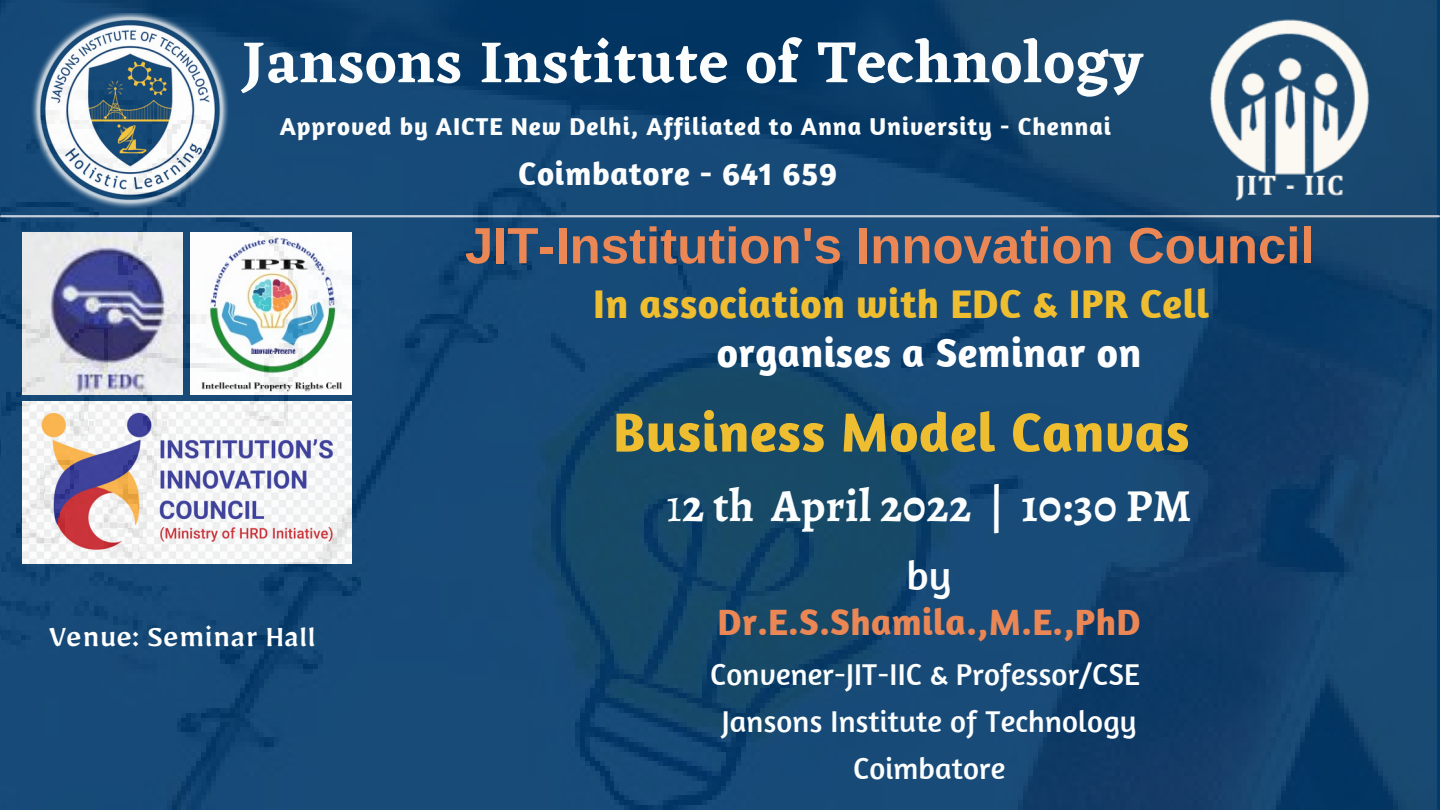
<style>
.page{position:relative;width:1440px;height:810px;background:#fff}
.page>*{position:absolute;margin:0;border:0;box-sizing:border-box;transform-origin:0 0}
.t1{font:600 60px "Eczar";letter-spacing:.015em;color:#fcfdfd}
.t2{font:700 56px "Amaranth";letter-spacing:.01em;color:#efbe30}
.t3{font:700 51px "Arimo";color:#eb8655}
.t4{font:700 46px "Alegreya";letter-spacing:.01em;color:#fcfdfd}
.t5{font:41.8px "Amaranth";color:#fcfdfd}
.t6{font:700 41px "Amaranth";letter-spacing:.01em;color:#efbe30}
.t7{font:700 41px "Amaranth";letter-spacing:.01em;color:#fff}
.t8{font:700 37.5px "Amaranth";letter-spacing:.01em;color:#eb8655}
.t9{font:500 34px "Mirza";color:#fff}
.t10{font:700 33px "Amaranth";letter-spacing:.02em;color:#fcfdfd}
.t11{font:30.8px "Amaranth";letter-spacing:.005em;color:#fcfdfd}
.t12{font:700 25px "Amaranth";letter-spacing:.035em;color:#fcfdfd}
.s1{font-weight:400}
</style>
<div class="page">
<img style="left:0;top:0;width:1437px;height:810px">
<p class="t1" style="left:242px;top:26px;width:903px">Jansons Institute of Technology</p>
<p class="t12" style="left:280px;top:110px;width:833px">Approved by AICTE New Delhi, Affiliated to Anna University - Chennai</p>
<p class="t10" style="left:518px;top:153px;width:321px">Coimbatore - 641 659</p>
<p class="t3" style="left:465px;top:217px;width:851px">JIT-Institution's Innovation Council</p>
<p class="t6" style="left:593px;top:278px;width:618px">In association with EDC &amp; IPR Cell</p>
<p class="t7" style="left:717px;top:327px;width:426px">organises a Seminar on</p>
<p class="t2" style="left:613px;top:397px;width:578px">Business Model Canvas</p>
<p class="t9" style="left:49px;top:615px;width:268px">Venue: Seminar Hall</p>
<p class="t4" style="left:666px;top:474px;width:527px"><span class="s1">1</span>2 th April 2022 | 10:30 PM</p>
<p class="t5" style="left:907px;top:549px;width:46px">by</p>
<p class="t8" style="left:717px;top:599px;width:425px">Dr.E.S.Shamila.,M.E.,PhD</p>
<p class="t11" style="left:710px;top:655px;width:431px">Convener-JIT-IIC &amp; Professor/CSE</p>
<p class="t11" style="left:722px;top:702px;width:416px">Jansons Institute of Technology</p>
<p class="t11" style="left:853px;top:749px;width:154px">Coimbatore</p>
</div>
